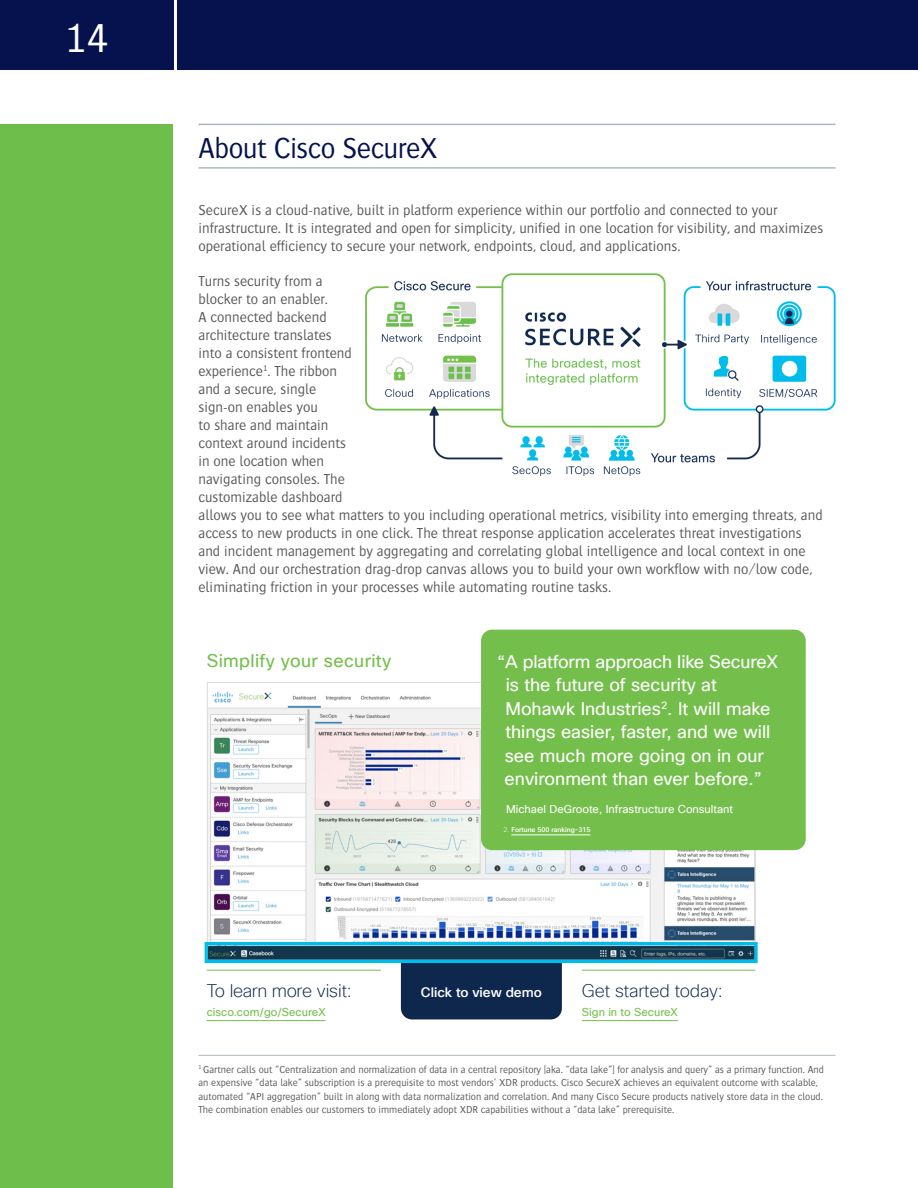
<style>
.page{position:relative;width:918px;height:1188px;background:#fff}
.page>*{position:absolute;margin:0;border:0;box-sizing:border-box;transform-origin:0 0}
.t1{font:300 42px "Bosis";color:#fff}
.t2{font:300 30px "Bosis";letter-spacing:-.02em;color:#05124d}
.t3{font:17.85px/23.4px "Cisco Sans TT";color:#fff}
.t4{font:200 17.85px "Cisco Sans TT";letter-spacing:-.01em;color:#0d274d}
.t5{font:17.85px "Cisco Sans TT";letter-spacing:.02em;color:#74bf4b}
.t6{font:300 15px/18px "Bosis";color:#57585a}
.t7{font:500 13.35px "Cisco Sans TT";color:#fff}
.t8{font:11.1px "Cisco Sans TT";color:#fff}
.t9{font:11.1px "Cisco Sans TT";color:#74bf4b}
.t10{font:300 10.5px/13.5px "Bosis";color:#57585a}
.t11{font:500 6.75px "Cisco Sans TT";color:#fff}
.s1{font-weight:200}
</style>
<div class="page">
<div style="left:0;top:124px;width:173px;height:1064px;background:#6dbe4b"></div>
<div style="left:0;top:0;width:918px;height:70px;background:#05124d"></div>
<hr style="left:174px;top:0;width:3px;height:75px;background:#fff">
<hr style="left:198px;top:124px;width:638px;height:1px;background:#aeb8be">
<hr style="left:198px;top:167px;width:638px;height:2px;background:#aeb8be">
<img style="left:366px;top:273px;width:470px;height:203px">
<hr style="left:198px;top:1055px;width:638px;height:1px;background:#aeb8be">
<div style="left:401px;top:941px;width:161px;height:78px;background:#0d274d;border-radius:11px"></div>
<img style="left:209px;top:691px;width:545px;height:268px">
<div style="left:481px;top:630px;width:325px;height:220px;background:#74bf4b;border-radius:11px"></div>
<hr style="left:511px;top:835px;width:79px;height:1px;background:#fff">
<hr style="left:582px;top:970px;width:173px;height:1px;background:#74bf4b">
<hr style="left:582px;top:1020px;width:96px;height:1px;background:#74bf4b">
<hr style="left:207px;top:970px;width:174px;height:1px;background:#74bf4b">
<hr style="left:207px;top:1020px;width:119px;height:1px;background:#74bf4b">
<div style="left:205px;top:942px;width:553px;height:21px;border:3px solid #00bceb"></div>
<h1 class="t1" style="left:65px;top:16px;width:45px">14</h1>
<h2 class="t2" style="left:198px;top:132px;width:241px">About Cisco SecureX</h2>
<p class="t6" style="left:198px;top:201px;width:626px">SecureX is a cloud-native, built in platform experience within our portfolio and connected to your infrastructure. It is integrated and open for simplicity, unified in one location for visibility, and maximizes operational efficiency to secure your network, endpoints, cloud, and applications.</p>
<p class="t6" style="left:198px;top:271px;width:626px">Turns security from a<br>blocker to an enabler.<br>A connected backend<br>architecture translates<br>into a consistent frontend<br>experience<sup>1</sup>. The ribbon<br>and a secure, single<br>sign-on enables you<br>to share and maintain<br>context around incidents<br>in one location when<br>navigating consoles. The<br>customizable dashboard<br>allows you to see what matters to you including operational metrics, visibility into emerging threats, and access to new products in one click. The threat response application accelerates threat investigations and incident management by aggregating and correlating global intelligence and local context in one view. And our orchestration drag-drop canvas allows you to build your own workflow with no/low code, eliminating friction in your processes while automating routine tasks.</p>
<p class="t5" style="left:207px;top:649px;width:186px">Simplify your security</p>
<p class="t3" style="left:505px;top:650px;width:275px;text-indent:-8px">“A platform approach like SecureX is the future of security at<br>Mohawk Industries<sup>2</sup>. It will make things easier, faster, and we will see much more going on in our environment than ever before.”</p>
<p class="t8" style="left:506px;top:802px;width:229px">Michael DeGroote, Infrastructure Consultant</p>
<p class="t11" style="left:504px;top:825px;width:88px"><span class="s1">2.</span> Fortune 500 ranking-315</p>
<p class="t4" style="left:207px;top:979px;width:147px">To learn more visit:</p>
<p class="t9" style="left:207px;top:1004px;width:120px">cisco.com/go/SecureX</p>
<p class="t7" style="left:421px;top:984px;width:122px">Click to view demo</p>
<p class="t4" style="left:582px;top:979px;width:142px">Get started today:</p>
<p class="t9" style="left:582px;top:1004px;width:97px">Sign in to SecureX</p>
<p class="t10" style="left:198px;top:1062px;width:627px"><sup>1</sup> Gartner calls out “Centralization and normalization of data in a central repository [aka. “data lake”] for analysis and query” as a primary function. And an expensive “data lake” subscription is a prerequisite to most vendors’ XDR products. Cisco SecureX achieves an equivalent outcome with scalable, automated “API aggregation” built in along with data normalization and correlation. And many Cisco Secure products natively store data in the cloud.<br>The combination enables our customers to immediately adopt XDR capabilities without a “data lake” prerequisite.</p>
</div>
